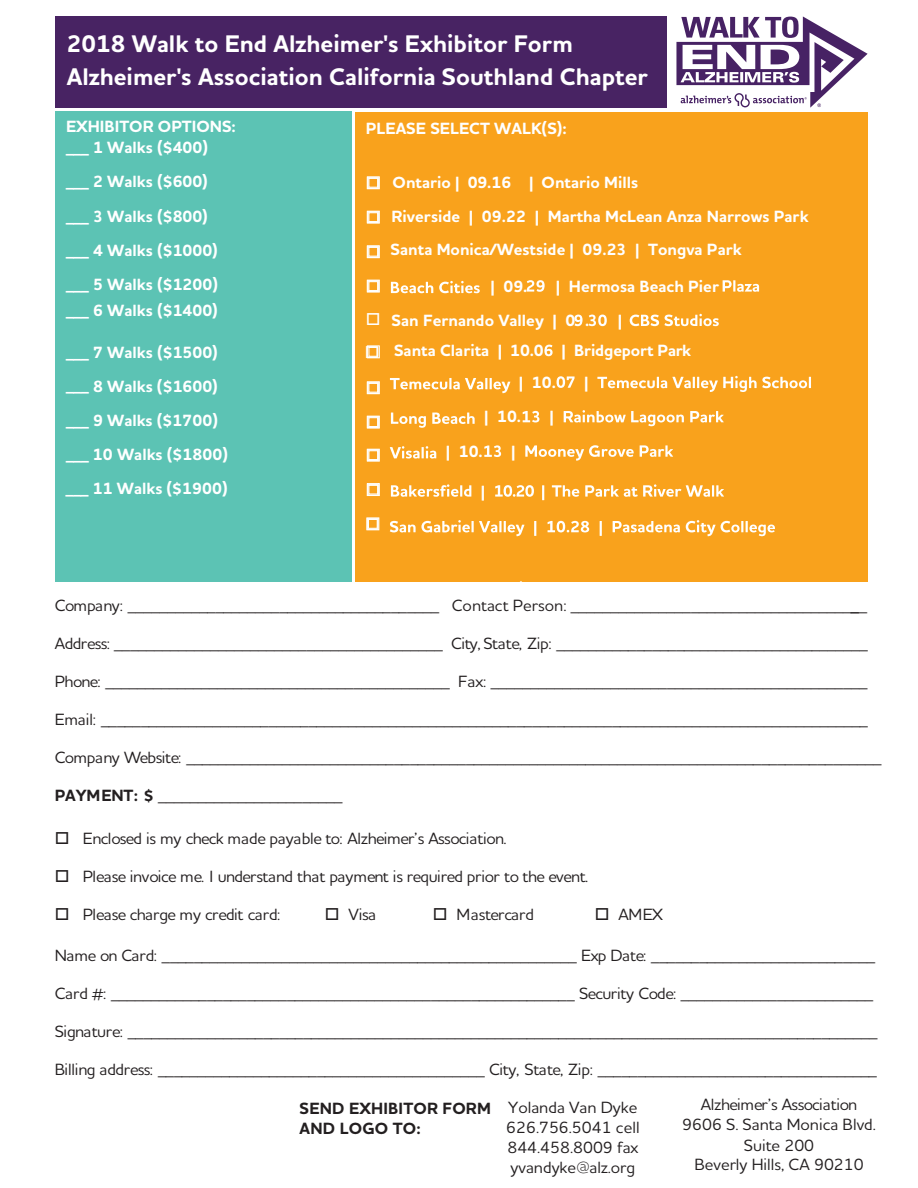
<style>
.page{position:relative;width:918px;height:1188px;background:#fff}
.page>*{position:absolute;margin:0;border:0;box-sizing:border-box;transform-origin:0 0}
.t1{font:700 24.45px/32.5px "Houschka Alt Pro";color:#fff}
.t2{font:500 16.5px/19.8px "Houschka Alt Pro";letter-spacing:-.01em;color:#231f20;text-align:center}
.t3{font:700 16.5px/34px "Houschka Alt Pro";color:#fff}
.t4{font:500 16.5px "Houschka Alt Pro";letter-spacing:-.03em;color:#231f20}
.t5{font:500 16.5px "Houschka Alt Pro";letter-spacing:-.035em;color:#231f20}
.t6{font:500 16.5px "Houschka Alt Pro";letter-spacing:-.04em;color:#231f20}
.t7{font:700 16.5px/19.8px "Houschka Alt Pro";letter-spacing:.01em;color:#231f20}
.t8{font:16.5px/34.5px "Wingdings";color:#fff;text-align:justify}
.s1{font-weight:700}
</style>
<div class="page">
<svg style="left:676px;top:16px;width:192px;height:92px"></svg>
<div style="left:355px;top:112px;width:513px;height:469px;background:#f9a21c"></div>
<svg style="left:367px;top:176px;width:13px;height:13px"></svg>
<svg style="left:367px;top:211px;width:13px;height:13px"></svg>
<svg style="left:367px;top:245px;width:13px;height:13px"></svg>
<svg style="left:367px;top:280px;width:13px;height:13px"></svg>
<svg style="left:367px;top:381px;width:13px;height:13px"></svg>
<svg style="left:367px;top:416px;width:13px;height:13px"></svg>
<svg style="left:367px;top:449px;width:13px;height:13px"></svg>
<svg style="left:367px;top:483px;width:13px;height:13px"></svg>
<svg style="left:391px;top:281px;width:89px;height:12px"></svg>
<svg style="left:527px;top:280px;width:18px;height:12px"></svg>
<svg style="left:723px;top:280px;width:36px;height:12px"></svg>
<svg style="left:574px;top:315px;width:9px;height:11px"></svg>
<svg style="left:589px;top:315px;width:18px;height:11px"></svg>
<svg style="left:630px;top:314px;width:89px;height:12px"></svg>
<svg style="left:544px;top:345px;width:9px;height:11px"></svg>
<svg style="left:390px;top:378px;width:120px;height:15px"></svg>
<svg style="left:557px;top:376px;width:18px;height:12px"></svg>
<svg style="left:597px;top:376px;width:214px;height:16px"></svg>
<svg style="left:391px;top:413px;width:84px;height:15px"></svg>
<svg style="left:523px;top:411px;width:16px;height:11px"></svg>
<svg style="left:564px;top:410px;width:160px;height:16px"></svg>
<svg style="left:390px;top:446px;width:46px;height:13px"></svg>
<svg style="left:484px;top:445px;width:17px;height:12px"></svg>
<svg style="left:525px;top:445px;width:148px;height:16px"></svg>
<svg style="left:391px;top:484px;width:80px;height:13px"></svg>
<svg style="left:495px;top:485px;width:49px;height:15px"></svg>
<svg style="left:552px;top:484px;width:172px;height:13px"></svg>
<svg style="left:390px;top:520px;width:385px;height:16px"></svg>
<div style="left:55px;top:111px;width:297px;height:471px;background:#5cc3b4"></div>
<div style="left:55px;top:16px;width:612px;height:92px;background:#482363"></div>
<svg style="left:366px;top:345px;width:14px;height:13px"></svg>
<svg style="left:366px;top:517px;width:13px;height:13px"></svg>
<h1 class="t1" style="left:67px;top:29px;width:583px">2018 Walk to End Alzheimer's Exhibitor Form<br>Alzheimer's Association California Southland Chapter</h1>
<p class="t3" style="left:66px;top:117px;width:171px;line-height:21px">EXHIBITOR OPTIONS: ___ 1 Walks ($400)</p>
<p class="t3" style="left:66px;top:166px;width:153px">___ 2 Walks ($600) ___ 3 Walks ($800) ___ 4 Walks ($1000) ___ 5 Walks ($1200)</p>
<p class="t3" style="left:66px;top:294px;width:153px">___ 6 Walks ($1400)</p>
<p class="t3" style="left:66px;top:336px;width:164px">___ 7 Walks ($1500) ___ 8 Walks ($1600) ___ 9 Walks ($1700) ___ 10 Walks ($1800) ___ 11 Walks ($1900)</p>
<p class="t3" style="left:366px;top:112px;width:202px">P EL A ES ES EL CT WALK(S):</p>
<p class="t8" style="left:366px;top:166px;width:16px">□ □ □ □</p>
<p class="t8" style="left:366px;top:371px;width:16px;line-height:33.9px">□ □ □ □</p>
<p class="t3" style="left:393px;top:166px;width:247px">Ontario | 09.16 | Ontario Mills</p>
<p class="t3" style="left:391px;top:201px;width:419px;line-height:33.3px">Riverside | 09.22 | Martha McLean Anza Narrows Park<br>Santa Monica/Westside | 09.23 | Tongva Park</p>
<p class="t3" style="left:490px;top:270px;width:39px">| 09.</p>
<p class="t3" style="left:392px;top:270px;width:329px;text-indent:164px">| Hermosa Beach Pier<br>San Fernando Valley | 0 .</p>
<p class="t3" style="left:618px;top:305px;width:6px">|</p>
<p class="t3" style="left:519px;top:336px;width:174px;line-height:31.7px;text-indent:-125px">Santa Clarita | 10.0 | Bridgeport Park | 10.</p>
<p class="t3" style="left:584px;top:366px;width:6px">|</p>
<p class="t3" style="left:484px;top:401px;width:39px">| 10.</p>
<p class="t3" style="left:550px;top:401px;width:6px">|</p>
<p class="t3" style="left:446px;top:435px;width:39px">| 10.</p>
<p class="t3" style="left:511px;top:435px;width:6px">|</p>
<p class="t3" style="left:481px;top:475px;width:6px">|</p>
<p class="t2" style="left:55px;top:597px;width:814px">Company: _______________________________________ Contact Person: _____________________________________</p>
<p class="t4" style="left:55px;top:638px;width:815px">Address: _________________________________________ City, State, Zip: _______________________________________</p>
<p class="t6" style="left:55px;top:676px;width:814px">Phone: ___________________________________________ Fax: _______________________________________________</p>
<p class="t2" style="left:55px;top:711px;width:815px">Email: ________________________________________________________________________________________________</p>
<p class="t5" style="left:55px;top:751px;width:828px">Company Website: _______________________________________________________________________________________</p>
<p class="t2" style="left:55px;top:787px;width:289px"><span class="s1">PAYMENT: $</span> _______________________</p>
<p class="t2" style="left:55px;top:830px;width:453px">□ Enclosed is my check made payable to: Alzheimer’s Association.</p>
<p class="t2" style="left:55px;top:868px;width:535px">□ Please invoice me. I understand that payment is required prior to the event.</p>
<p class="t4" style="left:55px;top:908px;width:227px">□ Please charge my credit card:</p>
<p class="t2" style="left:325px;top:906px;width:53px">□ Visa</p>
<p class="t2" style="left:433px;top:906px;width:103px">□ Mastercard</p>
<p class="t2" style="left:595px;top:906px;width:70px">□ AMEX</p>
<p class="t2" style="left:55px;top:947px;width:822px">Name on Card: ____________________________________________________ Exp Date: ____________________________</p>
<p class="t4" style="left:55px;top:987px;width:820px">Card #: __________________________________________________________ Security Code: ________________________</p>
<p class="t2" style="left:55px;top:1023px;width:824px">Signature: ______________________________________________________________________________________________</p>
<p class="t2" style="left:55px;top:1061px;width:824px">Billing address: _________________________________________ City, State, Zip: ___________________________________</p>
<p class="t7" style="left:300px;top:1100px;width:193px">SEND EXHIBITOR FORM<br>AND LOGO TO:</p>
<p class="t2" style="left:506px;top:1099px;width:135px;text-align:left">Yolanda Van Dyke<br>626.756.5041 cell<br>844.458.8009 fax yvandyke@alz.org</p>
<p class="t2" style="left:682px;top:1096px;width:195px">Alzheimer’s Association<br>9606 S. Santa Monica Blvd.</p>
<p class="t2" style="left:694px;top:1138px;width:171px;line-height:18.3px">Suite 200<br>Beverly Hills, CA 90210</p>
</div>
